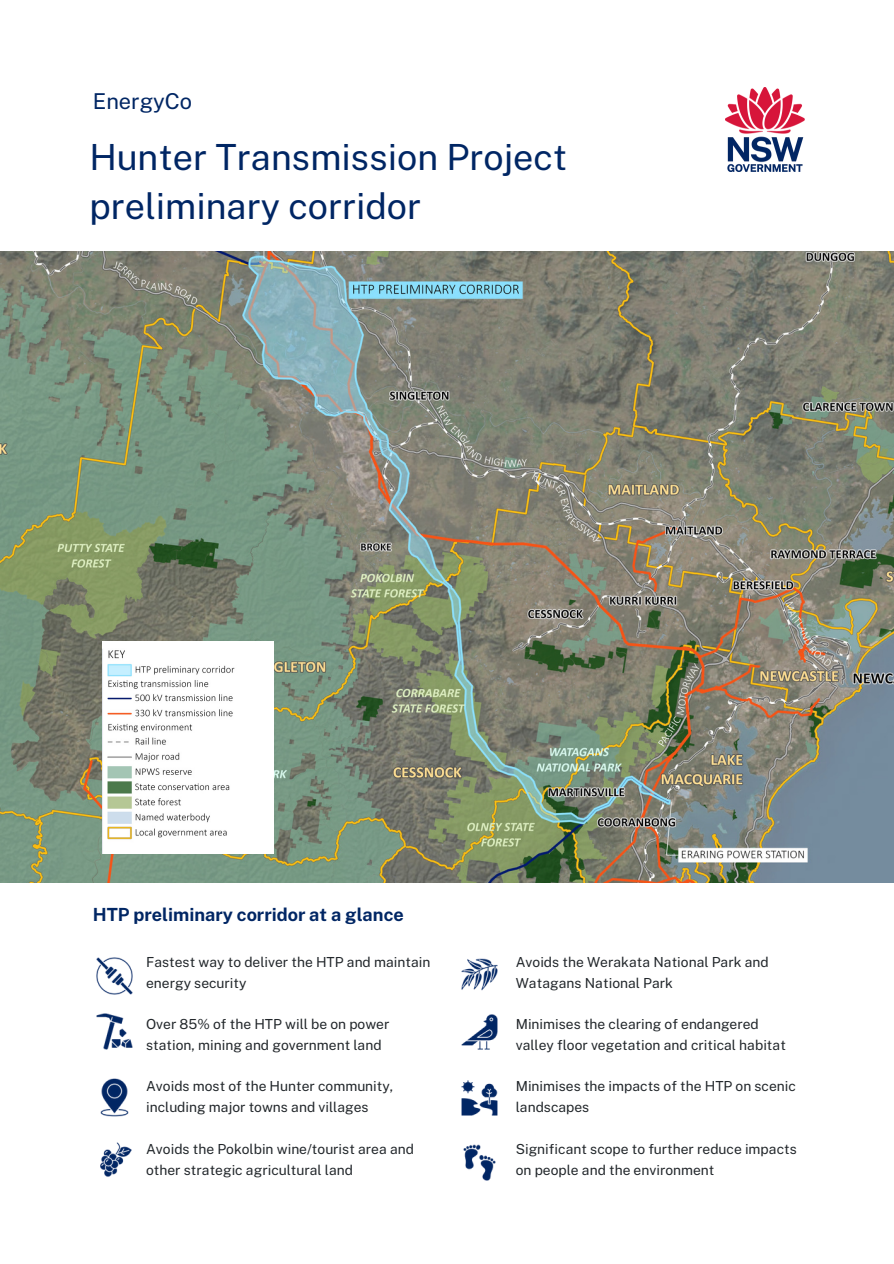
<style>
.page{position:relative;width:894px;height:1264px;background:#fff}
.page>*{position:absolute;margin:0;border:0;box-sizing:border-box;transform-origin:0 0}
.t1{font:36px/49.5px "Public Sans";color:#002664}
.t2{font:21.9px "Public Sans";color:#002664}
.t3{font:700 18.15px "Public Sans";color:#002664}
.t4{font:13.8px/20.7px "Public Sans";color:#22272b}
</style>
<div class="page">
<img style="left:96px;top:957px;width:37px;height:38px">
<img style="left:100px;top:1078px;width:29px;height:39px">
<img style="left:96px;top:1013px;width:37px;height:37px">
<img style="left:100px;top:1142px;width:32px;height:35px">
<img style="left:461px;top:958px;width:37px;height:33px">
<img style="left:461px;top:1014px;width:37px;height:36px">
<img style="left:461px;top:1080px;width:37px;height:36px">
<img style="left:463px;top:1144px;width:33px;height:37px">
<img style="left:0;top:252px;width:893px;height:630px">
<img style="left:102px;top:641px;width:171px;height:212px">
<img style="left:725px;top:87px;width:79px;height:85px">
<p class="t2" style="left:93px;top:88px;width:101px">EnergyCo</p>
<p class="t1" style="left:89px;top:132px;width:479px">Hunter Transmission Project preliminary corridor</p>
<p class="t3" style="left:93px;top:903px;width:312px">HTP preliminary corridor at a glance</p>
<p class="t4" style="left:146px;top:951px;width:286px">Fastest way to deliver the HTP and maintain energy security</p>
<p class="t4" style="left:146px;top:1013px;width:245px">Over 85% of the HTP will be on power station, mining and government land</p>
<p class="t4" style="left:146px;top:1076px;width:248px">Avoids most of the Hunter community, including major towns and villages</p>
<p class="t4" style="left:146px;top:1138px;width:269px">Avoids the Pokolbin wine/tourist area and other strategic agricultural land</p>
<p class="t4" style="left:515px;top:951px;width:254px">Avoids the Werakata National Park and<br>Watagans National Park</p>
<p class="t4" style="left:515px;top:1013px;width:271px">Minimises the clearing of endangered valley floor vegetation and critical habitat</p>
<p class="t4" style="left:515px;top:1076px;width:282px">Minimises the impacts of the HTP on scenic landscapes</p>
<p class="t4" style="left:515px;top:1138px;width:282px">Significant scope to further reduce impacts on people and the environment</p>
</div>
